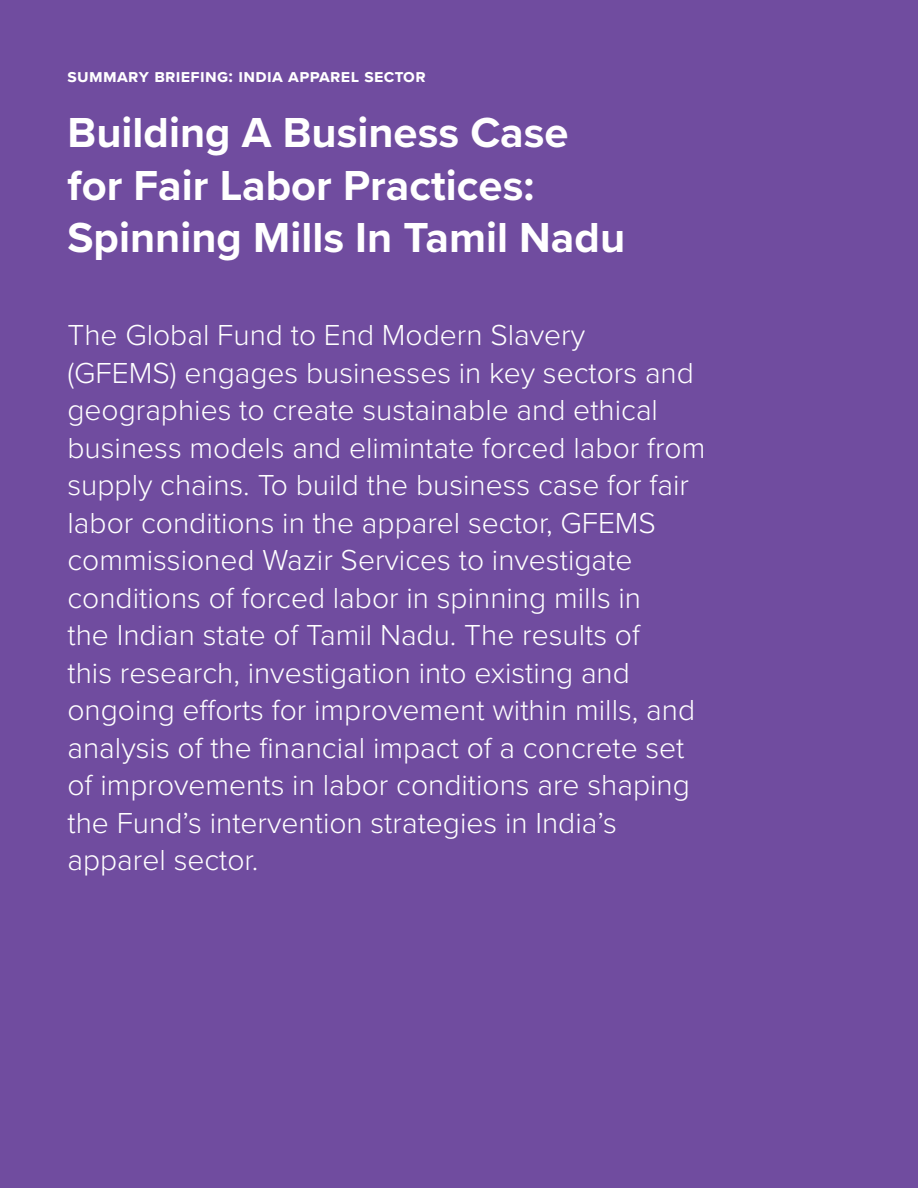
<style>
.page{position:relative;width:918px;height:1188px;background:#704c9f}
.page>*{position:absolute;margin:0;border:0;box-sizing:border-box;transform-origin:0 0}
.t1{font:700 43.5px/52.2px "Proxima Nova";color:#fff}
.t2{font:300 30px/37.5px "Proxima Nova";color:#fff}
.t3{font:700 18px "Proxima Nova";letter-spacing:.02em;color:#fff}
</style>
<div class="page">
<p class="t3" style="left:68px;top:62px;width:360px">summary briefing: india apparel sector</p>
<h1 class="t1" style="left:68px;top:106px;width:559px">Building A Business Case for Fair Labor Practices:<br>Spinning Mills In Tamil Nadu</h1>
<p class="t2" style="left:68px;top:315px;width:639px">The Global Fund to End Modern Slavery<br>(GFEMS) engages businesses in key sectors and geographies to create sustainable and ethical business models and elimintate forced labor from supply chains. To build the business case for fair labor conditions in the apparel sector, GFEMS commissioned Wazir Services to investigate conditions of forced labor in spinning mills in<br>the Indian state of Tamil Nadu. The results of<br>this research, investigation into existing and ongoing efforts for improvement within mills, and analysis of the financial impact of a concrete set of improvements in labor conditions are shaping the Fund’s intervention strategies in India’s apparel sector.</p>
</div>
